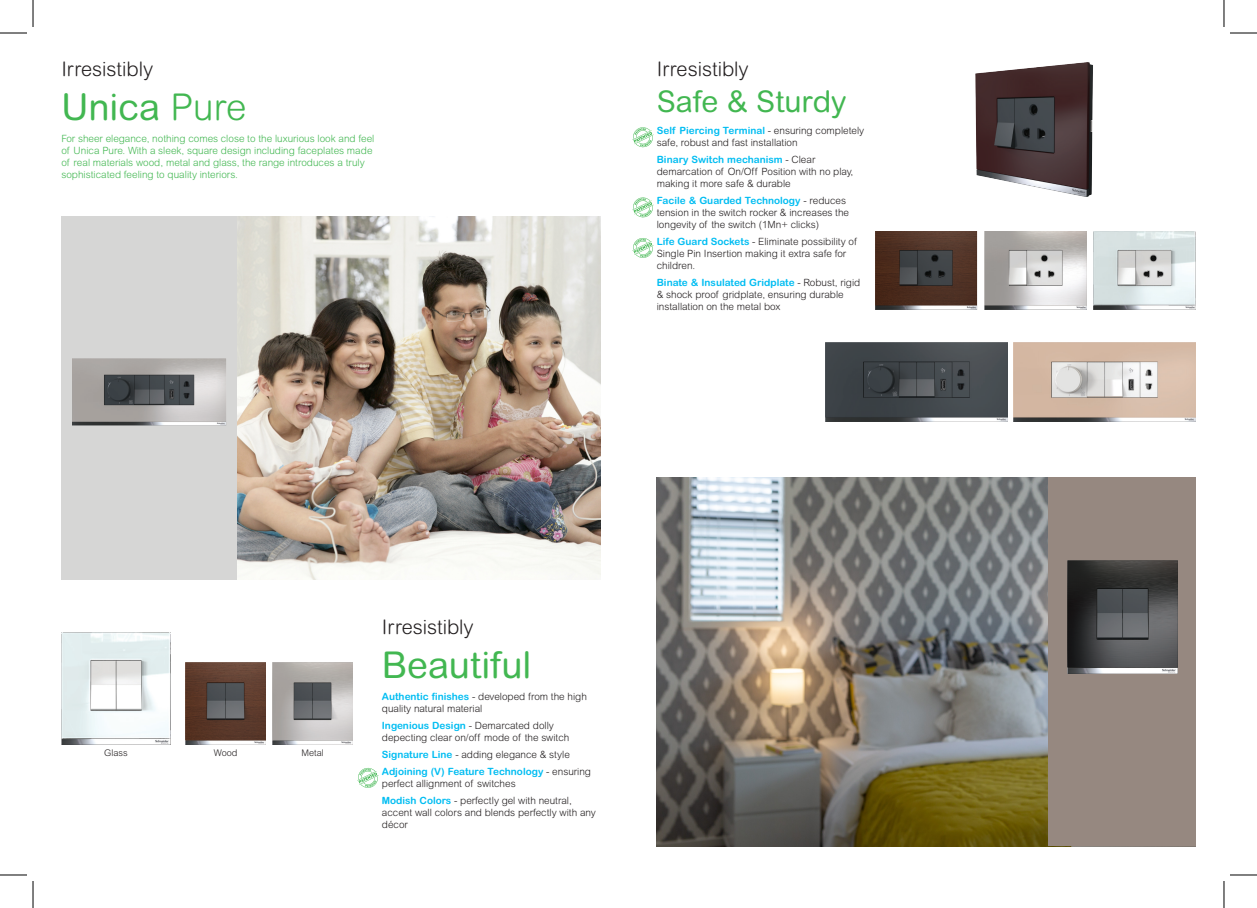
<style>
.page{position:relative;width:1257px;height:908px;background:#fff}
.page>*{position:absolute;margin:0;border:0;box-sizing:border-box;transform-origin:0 0}
.t1{font:37px "Arial Rounded MT Std";color:#42b751}
.t2{font:30px "Arial Rounded MT Std";color:#42b751}
.t3{font:300 20px "Arial Rounded MT Std";color:#231f20}
.t4{font:300 10px/12px "Arial Rounded MT Std";color:#231f20}
.t5{font:300 10px/12px "Arial Rounded MT Std";color:#42b751}
.t6{font:700 10px/17px "Arial Rounded MT Std";color:#01bdf2}
.t7{font:300 9.2px "Arial Rounded MT Std";color:#231f20}
.s1{font-weight:300}
.s2{font-weight:700;color:#01bdf2}
.s3{font-weight:300;color:#231f20}
</style>
<div class="page">
<img style="left:273px;top:662px;width:79px;height:82px">
<img style="left:186px;top:662px;width:80px;height:82px">
<img style="left:61px;top:632px;width:109px;height:112px">
<img style="left:657px;top:477px;width:390px;height:369px">
<div style="left:1047px;top:477px;width:148px;height:369px;background:#968880"></div>
<img style="left:1067px;top:561px;width:110px;height:113px">
<img style="left:237px;top:216px;width:363px;height:363px">
<div style="left:61px;top:216px;width:176px;height:363px;background:#d6d6d5"></div>
<img style="left:72px;top:359px;width:154px;height:66px">
<img style="left:825px;top:343px;width:182px;height:79px">
<img style="left:1013px;top:343px;width:182px;height:79px">
<img style="left:875px;top:231px;width:102px;height:79px">
<img style="left:984px;top:231px;width:102px;height:79px">
<img style="left:1093px;top:231px;width:102px;height:79px">
<img style="left:975px;top:62px;width:118px;height:135px">
<svg style="left:632px;top:238px;width:21px;height:20px"></svg>
<svg style="left:632px;top:197px;width:21px;height:21px"></svg>
<svg style="left:632px;top:127px;width:21px;height:21px"></svg>
<svg style="left:357px;top:767px;width:21px;height:21px"></svg>
<svg style="left:0;top:33px;width:27px;height:1px"></svg>
<svg style="left:1230px;top:33px;width:27px;height:1px"></svg>
<svg style="left:0;top:875px;width:27px;height:1px"></svg>
<svg style="left:1230px;top:875px;width:27px;height:1px"></svg>
<svg style="left:33px;top:0;width:1px;height:27px"></svg>
<svg style="left:33px;top:881px;width:1px;height:27px"></svg>
<svg style="left:1223px;top:0;width:1px;height:27px"></svg>
<svg style="left:1223px;top:881px;width:1px;height:27px"></svg>
<h3 class="t3" style="left:61px;top:57px;width:93px">Irresistibly</h3>
<h1 class="t1" style="left:61px;top:86px;width:187px">Unica <span class="s1">Pure</span></h1>
<p class="t5" style="left:61px;top:133px;width:315px">For sheer elegance, nothing comes close to the luxurious look and feel of Unica Pure. With a sleek, square design including faceplates made of real materials wood, metal and glass, the range introduces a truly sophisticated feeling to quality interiors.</p>
<h3 class="t3" style="left:657px;top:57px;width:93px">Irresistibly</h3>
<h2 class="t2" style="left:657px;top:84px;width:191px">Safe &amp; Sturdy</h2>
<p class="t4" style="left:657px;top:124px;width:209px"><span class="s2">Self Piercing Terminal</span> - ensuring completely safe, robust and fast installation</p>
<p class="t4" style="left:657px;top:153px;width:198px"><span class="s2">Binary Switch mechanism</span> - Clear demarcation of On/Off Position with no play, making it more safe &amp; durable</p>
<p class="t4" style="left:657px;top:194px;width:194px"><span class="s2">Facile &amp; Guarded Technology</span> - reduces tension in the switch rocker &amp; increases the longevity of the switch (1Mn+ clicks)</p>
<p class="t4" style="left:657px;top:235px;width:202px"><span class="s2">Life Guard Sockets</span> - Eliminate possibility of<br>Single Pin Insertion making it extra safe for children.</p>
<p class="t4" style="left:657px;top:276px;width:205px"><span class="s2">Binate &amp; Insulated Gridplate</span> - Robust, rigid &amp; shock proof gridplate, ensuring durable installation on the metal box</p>
<p class="t7" style="left:104px;top:747px;width:25px">Glass</p>
<p class="t7" style="left:214px;top:747px;width:25px">Wood</p>
<p class="t7" style="left:301px;top:747px;width:24px">Metal</p>
<h3 class="t3" style="left:382px;top:615px;width:93px">Irresistibly</h3>
<h1 class="t1" style="left:382px;top:644px;width:151px">Beautiful</h1>
<p class="t4" style="left:382px;top:691px;width:207px"><span class="s2">Authentic finishes</span> - developed from the high quality natural material</p>
<p class="t4" style="left:382px;top:720px;width:189px"><span class="s2">Ingenious Design</span> - Demarcated dolly depecting clear on/off mode of the switch</p>
<p class="t6" style="left:382px;top:746px;width:211px">Signature Line <span class="s3">- adding elegance &amp; style<br></span>Adjoining (V) Feature Technology <span class="s3">- ensuring</span></p>
<p class="t4" style="left:382px;top:775px;width:192px;line-height:17px">perfect allignment of switches<br><span class="s2">Modish Colors</span> - perfectly gel with neutral,</p>
<p class="t4" style="left:382px;top:807px;width:215px">accent wall colors and blends perfectly with any décor</p>
</div>
